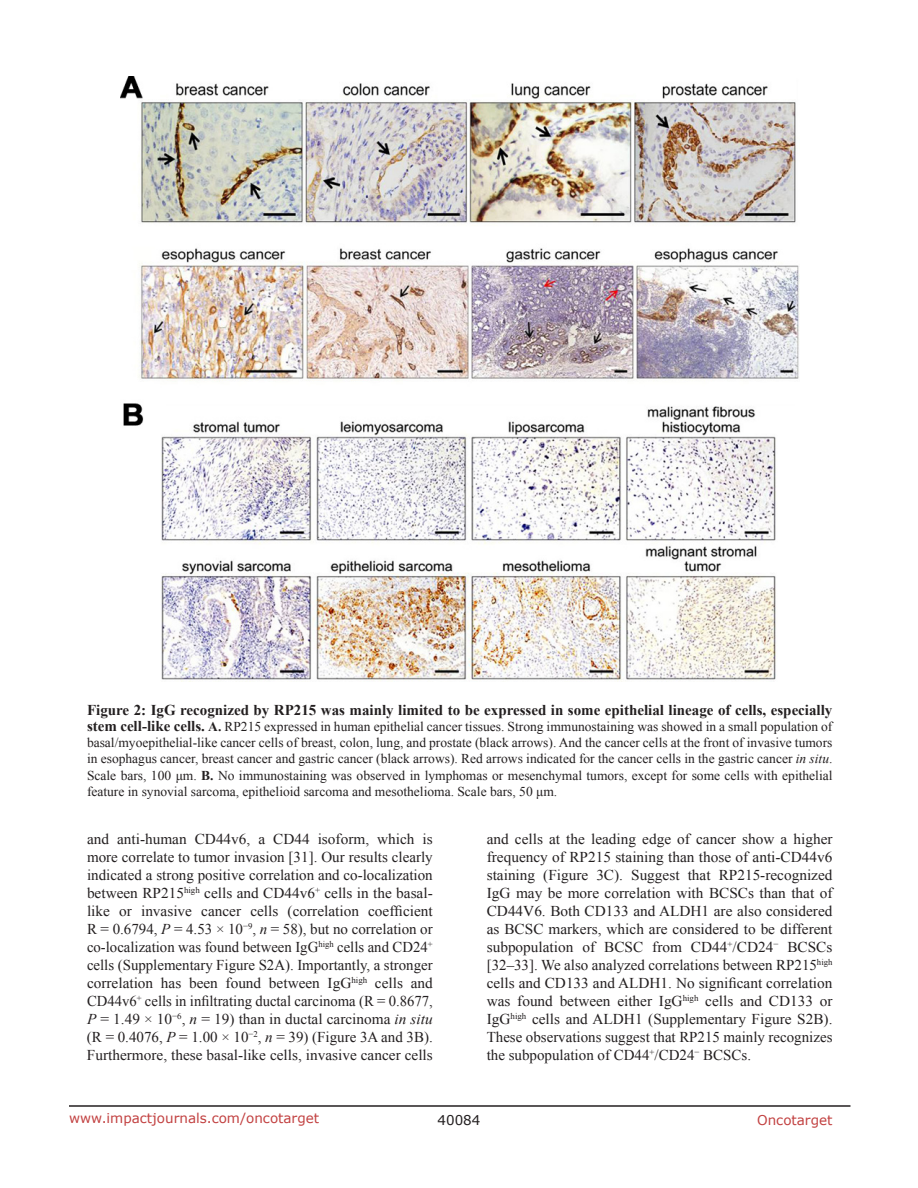
<style>
.page{position:relative;width:918px;height:1188px;background:#fff}
.page>*{position:absolute;margin:0;border:0;box-sizing:border-box;transform-origin:0 0}
.BodyText{font:15px/18px "Times New Roman";color:#231f20;text-align:justify}
.FigureText{font:700 15px "Times New Roman";color:#231f20}
.FigureText-2{font:13.5px/16.2px "Times New Roman";color:#231f20;text-align:justify}
.t1{font:13.5px "Verdana";color:#c24141}
.t2{font:13.5px "Verdana";color:#231f20}
.s1{font-weight:700;font-size:15px}
.s2{font-weight:700}
.s3{font-style:italic}
</style>
<div class="page">
<hr style="left:69px;top:1105px;width:781px;height:2px;background:#231f20">
<img style="left:120px;top:76px;width:679px;height:605px">
<p class="FigureText" style="left:87px;top:699px;width:747px">Figure 2: IgG recognized by RP215 was mainly limited to be expressed in some epithelial lineage of cells, especially</p>
<p class="FigureText-2" style="left:87px;top:718px;width:747px"><span class="s1">stem cell-like cells.</span> <span class="s2">A.</span> RP215 expressed in human epithelial cancer tissues. Strong immunostaining was showed in a small population of basal/myoepithelial-like cancer cells of breast, colon, lung, and prostate (black arrows). And the cancer cells at the front of invasive tumors in esophagus cancer, breast cancer and gastric cancer (black arrows). Red arrows indicated for the cancer cells in the gastric cancer <span class="s3">in situ</span>.<br>Scale bars, 100 μm. <span class="s2">B.</span> No immunostaining was observed in lymphomas or mesenchymal tumors, except for some cells with epithelial feature in synovial sarcoma, epithelioid sarcoma and mesothelioma. Scale bars, 50 μm.</p>
<p class="BodyText" style="left:87px;top:830px;width:347px">and anti-human CD44v6, a CD44 isoform, which is more correlate to tumor invasion [31]. Our results clearly indicated a strong positive correlation and co-localization between RP215<sup>high</sup> cells and CD44v6<sup>+</sup> cells in the basal&shy;like or invasive cancer cells (correlation coefficient R = 0.6794, <span class="s3">P</span> = 4.53 × 10<sup>−9</sup>, <span class="s3">n</span> = 58), but no correlation or co-localization was found between IgG<sup>high</sup> cells and CD24<sup>+ </sup>cells (Supplementary Figure S2A). Importantly, a stronger correlation has been found between IgG<sup>high</sup> cells and CD44v6<sup>+</sup> cells in infiltrating ductal carcinoma (R = 0.8677, <span class="s3">P</span> = 1.49 × 10<sup>−6</sup>, <span class="s3">n</span> = 19) than in ductal carcinoma <span class="s3">in situ </span>(R = 0.4076, <span class="s3">P</span> = 1.00 × 10<sup>−2</sup>, <span class="s3">n</span> = 39) (Figure 3A and 3B).<br>Furthermore, these basal-like cells, invasive cancer cells</p>
<p class="BodyText" style="left:487px;top:830px;width:347px">and cells at the leading edge of cancer show a higher frequency of RP215 staining than those of anti-CD44v6 staining (Figure 3C). Suggest that RP215-recognized IgG may be more correlation with BCSCs than that of CD44V6. Both CD133 and ALDH1 are also considered as BCSC markers, which are considered to be different subpopulation of BCSC from CD44<sup>+</sup>/CD24<sup>−</sup> BCSCs [32–33]. We also analyzed correlations between RP215<sup>high </sup>cells and CD133 and ALDH1. No significant correlation was found between either IgG<sup>high</sup> cells and CD133 or IgG<sup>high</sup> cells and ALDH1 (Supplementary Figure S2B).<br>These observations suggest that RP215 mainly recognizes the subpopulation of CD44<sup>+</sup>/CD24<sup>−</sup> BCSCs.</p>
<p class="t1" style="left:69px;top:1109px;width:252px">www.impactjournals.com/oncotarget</p>
<p class="t2" style="left:438px;top:1111px;width:44px">40084</p>
<p class="t1" style="left:757px;top:1111px;width:77px">Oncotarget</p>
</div>
